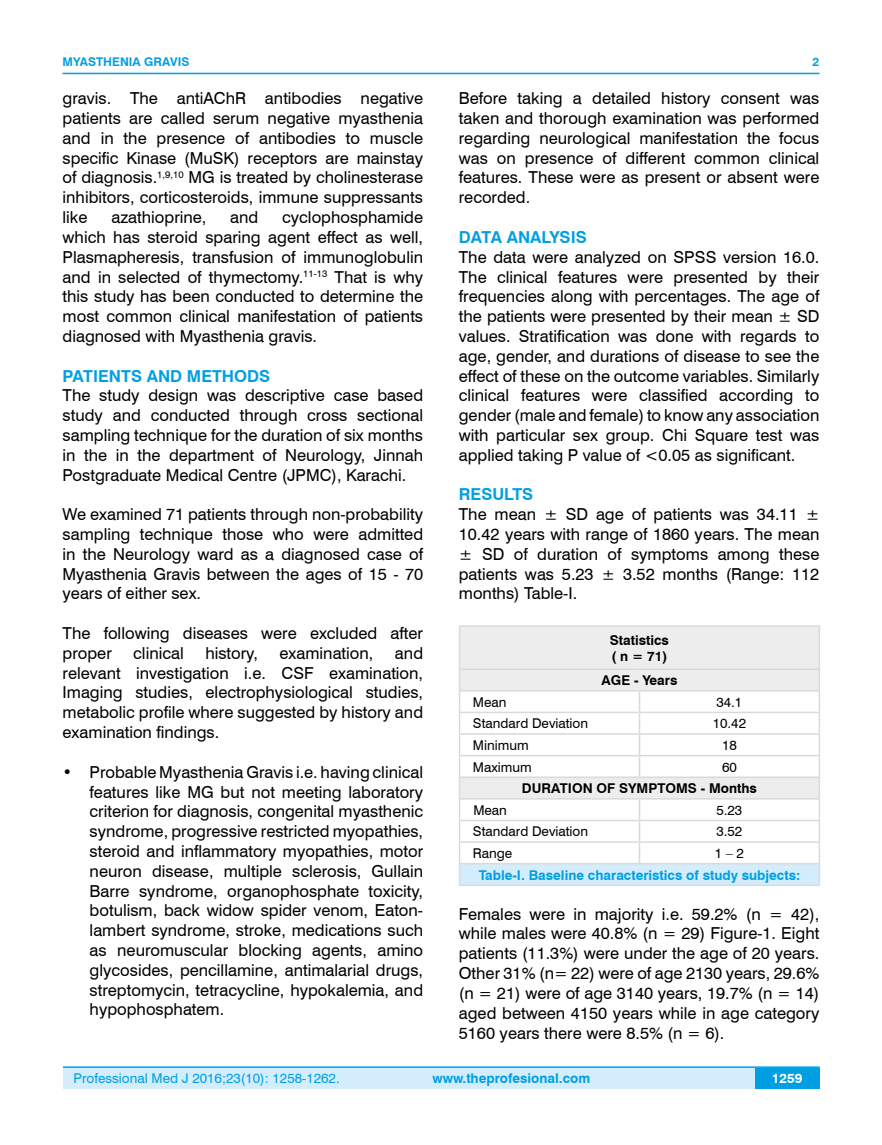
<style>
.page{position:relative;width:882px;height:1145px;background:#fff}
.page>*{position:absolute;margin:0;border:0;box-sizing:border-box;transform-origin:0 0}
.t1{font:16.5px/19.8px "Swiss 721 BT";color:#000;text-align:justify}
.t2{font:700 16.5px "Swiss 721 BT";color:#009fe3}
.t3{font:13.5px "Swiss 721 BT";color:#000}
.t4{font:700 13.5px "Swiss 721 BT";color:#009fe3}
.t5{font:700 13.5px/16.2px "Swiss 721 BT";color:#000}
.t6{font:13.5px "Swiss 721 BT";color:#009fe3}
.t7{font:700 13.5px "Swiss 721 BT";color:#fff}
.t8{font:700 12px "Swiss 721 BT";color:#009fe3}
</style>
<div class="page">
<div style="left:63px;top:1067px;width:756px;height:21px;background:#d4edfc"></div>
<hr style="left:63px;top:1066px;width:756px;height:2px;background:#009fe3">
<div style="left:754px;top:1068px;width:65px;height:20px;background:#009fe3"></div>
<hr style="left:63px;top:73px;width:756px;height:1px;background:#009fe3">
<hr style="left:458px;top:778px;width:2px;height:20px;background:#dadada">
<hr style="left:458px;top:798px;width:181px;height:1px;background:#dadada">
<hr style="left:458px;top:799px;width:2px;height:20px;background:#dadada">
<hr style="left:458px;top:819px;width:181px;height:2px;background:#dadada">
<hr style="left:458px;top:821px;width:2px;height:20px;background:#dadada">
<hr style="left:458px;top:841px;width:181px;height:2px;background:#dadada">
<hr style="left:458px;top:843px;width:2px;height:20px;background:#dadada">
<hr style="left:458px;top:863px;width:181px;height:1px;background:#dadada">
<hr style="left:458px;top:864px;width:2px;height:20px;background:#dadada">
<hr style="left:458px;top:884px;width:181px;height:2px;background:#dadada">
<hr style="left:639px;top:884px;width:180px;height:2px;background:#dadada">
<hr style="left:458px;top:625px;width:181px;height:2px;background:#dadada">
<hr style="left:458px;top:627px;width:2px;height:41px;background:#dadada">
<hr style="left:639px;top:625px;width:180px;height:2px;background:#dadada">
<hr style="left:458px;top:668px;width:181px;height:2px;background:#dadada">
<hr style="left:458px;top:670px;width:2px;height:20px;background:#dadada">
<hr style="left:458px;top:690px;width:181px;height:1px;background:#dadada">
<hr style="left:458px;top:691px;width:2px;height:20px;background:#dadada">
<hr style="left:458px;top:711px;width:181px;height:2px;background:#dadada">
<hr style="left:458px;top:713px;width:2px;height:20px;background:#dadada">
<hr style="left:458px;top:733px;width:181px;height:2px;background:#dadada">
<hr style="left:458px;top:735px;width:2px;height:20px;background:#dadada">
<hr style="left:458px;top:755px;width:181px;height:1px;background:#dadada">
<hr style="left:458px;top:756px;width:2px;height:20px;background:#dadada">
<svg style="left:460px;top:627px;width:359px;height:257px"></svg>
<hr style="left:458px;top:776px;width:181px;height:2px;background:#dadada">
<hr style="left:639px;top:776px;width:180px;height:2px;background:#dadada">
<p class="t8" style="left:63px;top:53px;width:128px">MYASTHENIA GRAVIS</p>
<p class="t1" style="left:63px;top:88px;width:362px">gravis. The antiAChR antibodies negative patients are called serum negative myasthenia and in the presence of antibodies to muscle specific Kinase (MuSK) receptors are mainstay of diagnosis.<sup>1,9,10</sup> MG is treated by cholinesterase inhibitors, corticosteroids, immune suppressants like</p>
<p class="t1" style="left:63px;top:207px;width:362px;text-indent:219px">cyclophosphamide which has steroid sparing agent effect as well, Plasmapheresis, transfusion of immunoglobulin and in selected of thymectomy.<sup>11-13</sup> That is why this study has been conducted to determine the most common clinical manifestation of patients diagnosed with Myasthenia gravis.</p>
<p class="t2" style="left:63px;top:364px;width:209px">PATIENTS AND METHODS</p>
<p class="t1" style="left:63px;top:385px;width:362px">The study design was descriptive case based study and conducted through cross sectional sampling technique for the duration of six months in the in the department of Neurology, Jinnah Postgraduate Medical Centre (JPMC), Karachi.</p>
<p class="t1" style="left:63px;top:504px;width:362px">We examined 71 patients through non-probability sampling technique those who were admitted in the Neurology ward as a diagnosed case of Myasthenia Gravis between the ages of 15 - 70 years of either sex.</p>
<p class="t1" style="left:63px;top:622px;width:362px">The following diseases were excluded after proper</p>
<p class="t1" style="left:111px;top:207px;width:97px">azathioprine,</p>
<p class="t1" style="left:230px;top:207px;width:30px">and</p>
<p class="t1" style="left:63px;top:642px;width:362px;text-indent:332px">and relevant investigation i.e. CSF examination, Imaging studies, electrophysiological studies, metabolic profile where suggested by history and examination findings.</p>
<p class="t1" style="left:90px;top:761px;width:335px;text-indent:-27px">• Probable Myasthenia Gravis i.e. having clinical features like MG but not meeting laboratory criterion for diagnosis, congenital myasthenic syndrome, progressive restricted myopathies, steroid and inflammatory myopathies, motor neuron disease, multiple sclerosis, Gullain Barre syndrome, organophosphate toxicity, botulism, back widow spider venom, Eaton&shy;lambert syndrome, stroke, medications such as neuromuscular blocking agents, amino glycosides, pencillamine, antimalarial drugs, streptomycin, tetracycline, hypokalemia, and hypophosphatem.</p>
<p class="t1" style="left:133px;top:642px;width:52px">clinical</p>
<p class="t1" style="left:205px;top:642px;width:54px">history,</p>
<p class="t1" style="left:279px;top:642px;width:95px">examination,</p>
<p class="t8" style="left:812px;top:53px;width:8px">2</p>
<p class="t1" style="left:458px;top:88px;width:362px">Before taking a detailed history consent was taken and thorough examination was performed regarding neurological manifestation the focus was on presence of different common clinical features. These were as present or absent were recorded.</p>
<p class="t2" style="left:458px;top:226px;width:129px">DATA ANALYSIS</p>
<p class="t1" style="left:458px;top:246px;width:362px">The data were analyzed on SPSS version 16.0.<br>The clinical features were presented by their frequencies along with percentages. The age of the patients were presented by their mean ± SD values. Stratification was done with regards to age, gender, and durations of disease to see the effect of these on the outcome variables. Similarly clinical features were classified according to gender (male and female) to know any association with particular sex group. Chi Square test was applied taking P value of &lt;0.05 as significant.</p>
<p class="t2" style="left:458px;top:483px;width:76px">RESULTS</p>
<p class="t1" style="left:458px;top:504px;width:362px">The mean ± SD age of patients was 34.11 ± 10.42 years with range of 1860 years. The mean ± SD of duration of symptoms among these patients was 5.23 ± 3.52 months (Range: 112 months) Table-I.</p>
<p class="t5" style="left:609px;top:631px;width:60px">Statistics ( n = 71)</p>
<p class="t5" style="left:601px;top:672px;width:77px">AGE - Years</p>
<p class="t3" style="left:472px;top:692px;width:35px">Mean</p>
<p class="t3" style="left:716px;top:692px;width:27px">34.1</p>
<p class="t3" style="left:472px;top:714px;width:117px">Standard Deviation</p>
<p class="t3" style="left:712px;top:714px;width:35px">10.42</p>
<p class="t3" style="left:472px;top:736px;width:57px">Minimum</p>
<p class="t3" style="left:721px;top:736px;width:16px">18</p>
<p class="t3" style="left:472px;top:757px;width:60px">Maximum</p>
<p class="t3" style="left:721px;top:757px;width:16px">60</p>
<p class="t5" style="left:521px;top:780px;width:236px">DURATION OF SYMPTOMS - Months</p>
<p class="t3" style="left:473px;top:800px;width:35px">Mean</p>
<p class="t3" style="left:716px;top:800px;width:27px">5.23</p>
<p class="t3" style="left:472px;top:822px;width:117px">Standard Deviation</p>
<p class="t3" style="left:716px;top:822px;width:27px">3.52</p>
<p class="t3" style="left:472px;top:844px;width:41px">Range</p>
<p class="t3" style="left:714px;top:844px;width:30px">1 – 2</p>
<p class="t4" style="left:478px;top:865px;width:323px">Table-I. Baseline characteristics of study subjects:</p>
<p class="t1" style="left:458px;top:903px;width:362px">Females were in majority i.e. 59.2% (n = 42), while males were 40.8% (n = 29) Figure-1. Eight patients (11.3%) were under the age of 20 years.<br>Other 31% (n= 22) were of age 2130 years, 29.6% (n = 21) were of age 3140 years, 19.7% (n = 14) aged between 4150 years while in age category 5160 years there were 8.5% (n = 6).</p>
<p class="t6" style="left:74px;top:1069px;width:267px">Professional Med J 2016;23(10): 1258-1262.</p>
<p class="t4" style="left:432px;top:1069px;width:159px">www.theprofesional.com</p>
<p class="t7" style="left:771px;top:1069px;width:32px">1259</p>
</div>
